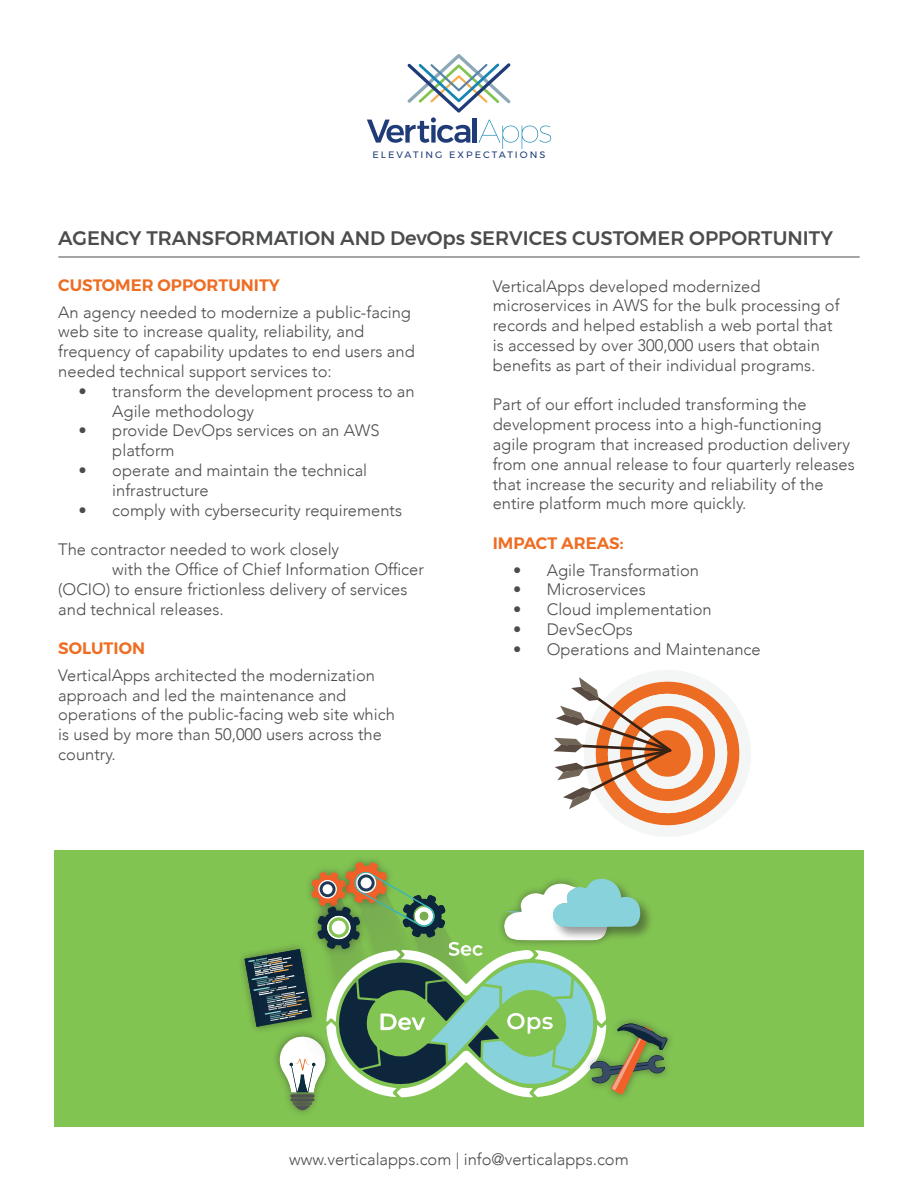
<style>
.page{position:relative;width:918px;height:1188px;background:#fff}
.page>*{position:absolute;margin:0;border:0;box-sizing:border-box;transform-origin:0 0}
.t1{font:500 19.5px "Montserrat";color:#4b4c4d}
.t2{font:300 16.5px/19.8px "Avenir";color:#4b4c4d}
.t3{font:600 16.5px "Montserrat";color:#ee6d23}
.t4{font:9.3px "Montserrat";letter-spacing:.21em;color:#203c78;scale:1.04 1}
</style>
<div class="page">
<div style="left:54px;top:850px;width:810px;height:277px;background:#82c452"></div>
<div style="left:338px;top:854px;width:56px;height:57px;background:#231f20;opacity:.45"></div>
<svg style="left:367px;top:54px;width:184px;height:95px"></svg>
<hr style="left:58px;top:257px;width:802px;height:1px;background:#4b4c4d">
<svg style="left:553px;top:670px;width:198px;height:167px"></svg>
<div style="left:237px;top:941px;width:83px;height:93px;background:#231f20;opacity:.45"></div>
<div style="left:272px;top:1029px;width:61px;height:89px;background:#231f20;opacity:.45"></div>
<svg style="left:245px;top:862px;width:422px;height:248px"></svg>
<img style="left:617px;top:1024px;width:51px;height:26px">
<img style="left:621px;top:1024px;width:46px;height:25px">
<p class="t4" style="left:373px;top:147px;width:168px">ELEVATING EXPECTATIONS</p>
<p class="t1" style="left:58px;top:223px;width:776px">AGENCY TRANSFORMATION AND DevOps SERVICES CUSTOMER OPPORTUNITY</p>
<p class="t3" style="left:58px;top:272px;width:223px">CUSTOMER OPPORTUNITY</p>
<p class="t2" style="left:58px;top:302px;width:358px">An agency needed to modernize a public-facing web site to increase quality, reliability, and frequency of capability updates to end users and needed technical support services to:</p>
<p class="t2" style="left:112px;top:381px;width:304px;text-indent:-34px">• transform the development process to an<br>Agile methodology</p>
<p class="t2" style="left:112px;top:421px;width:269px;text-indent:-34px">• provide DevOps services on an AWS platform</p>
<p class="t2" style="left:112px;top:461px;width:256px;text-indent:-34px">• operate and maintain the technical infrastructure</p>
<p class="t2" style="left:79px;top:500px;width:325px">• comply with cybersecurity requirements</p>
<p class="t2" style="left:58px;top:540px;width:282px">The contractor needed to work closely</p>
<p class="t2" style="left:112px;top:560px;width:313px">with the Office of Chief Information Officer</p>
<p class="t2" style="left:58px;top:579px;width:351px">(OCIO) to ensure frictionless delivery of services</p>
<p class="t2" style="left:58px;top:599px;width:167px">and technical releases.</p>
<p class="t3" style="left:58px;top:635px;width:88px">SOLUTION</p>
<p class="t2" style="left:58px;top:665px;width:338px">VerticalApps architected the modernization approach and led the maintenance and operations of the public-facing web site which is used by more than 50,000 users across the country.</p>
<p class="t2" style="left:493px;top:276px;width:348px">VerticalApps developed modernized microservices in AWS for the bulk processing of records and helped establish a web portal that is accessed by over 300,000 users that obtain benefits as part of their individual programs.</p>
<p class="t2" style="left:493px;top:395px;width:364px">Part of our effort included transforming the development process into a high-functioning agile program that increased production delivery from one annual release to four quarterly releases that increase the security and reliability of the entire platform much more quickly.</p>
<p class="t3" style="left:493px;top:530px;width:132px">IMPACT AREAS:</p>
<p class="t2" style="left:513px;top:560px;width:187px">• Agile Transformation</p>
<p class="t2" style="left:513px;top:580px;width:134px">• Microservices</p>
<p class="t2" style="left:513px;top:600px;width:200px">• Cloud implementation</p>
<p class="t2" style="left:513px;top:619px;width:121px">• DevSecOps</p>
<p class="t2" style="left:513px;top:639px;width:249px">• Operations and Maintenance</p>
<p class="t2" style="left:289px;top:1149px;width:341px">www.verticalapps.com | info@verticalapps.com</p>
</div>
